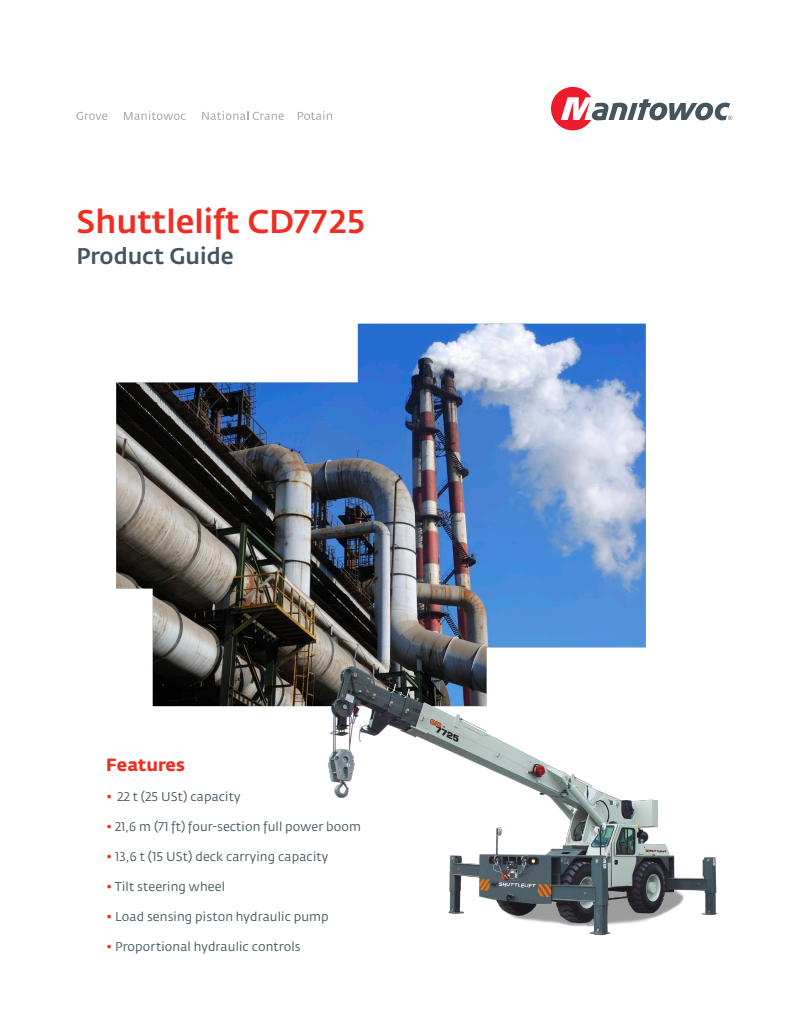
<style>
.page{position:relative;width:810px;height:1035px;background:#fff}
.page>*{position:absolute;margin:0;border:0;box-sizing:border-box;transform-origin:0 0}
.t1{font:500 32.5px "Fedra Sans Pro";color:#ee2e22}
.t2{font:500 22.5px "Fedra Sans Pro";color:#45555f}
.t3{font:700 17.5px "Fedra Sans Pro";color:#ee2e22}
.t4{font:12.5px "Fedra Sans Pro";letter-spacing:.01em;color:#45555f}
.s1{color:#ee2e22}
</style>
<div class="page">
<svg style="left:76px;top:112px;width:31px;height:8px"></svg>
<svg style="left:124px;top:111px;width:62px;height:9px"></svg>
<svg style="left:202px;top:111px;width:82px;height:9px"></svg>
<svg style="left:298px;top:111px;width:34px;height:9px"></svg>
<img style="left:116px;top:324px;width:530px;height:382px">
<img style="left:309px;top:651px;width:409px;height:285px">
<svg style="left:551px;top:87px;width:181px;height:43px"></svg>
<h1 class="t1" style="left:76px;top:201px;width:290px">Shuttlelift CD7725</h1>
<h2 class="t2" style="left:76px;top:242px;width:159px">Product Guide</h2>
<h3 class="t3" style="left:106px;top:754px;width:80px">Features</h3>
<p class="t4" style="left:106px;top:789px;width:136px"><span class="s1">•</span> 22 t (25 USt) capacity</p>
<p class="t4" style="left:106px;top:819px;width:256px"><span class="s1">•</span> 21,6 m (71 ft) four-section full power boom</p>
<p class="t4" style="left:106px;top:849px;width:224px"><span class="s1">•</span> 13,6 t (15 USt) deck carrying capacity</p>
<p class="t4" style="left:106px;top:879px;width:120px"><span class="s1">•</span> Tilt steering wheel</p>
<p class="t4" style="left:106px;top:909px;width:224px"><span class="s1">•</span> Load sensing piston hydraulic pump</p>
<p class="t4" style="left:106px;top:939px;width:196px"><span class="s1">•</span> Proportional hydraulic controls</p>
</div>
